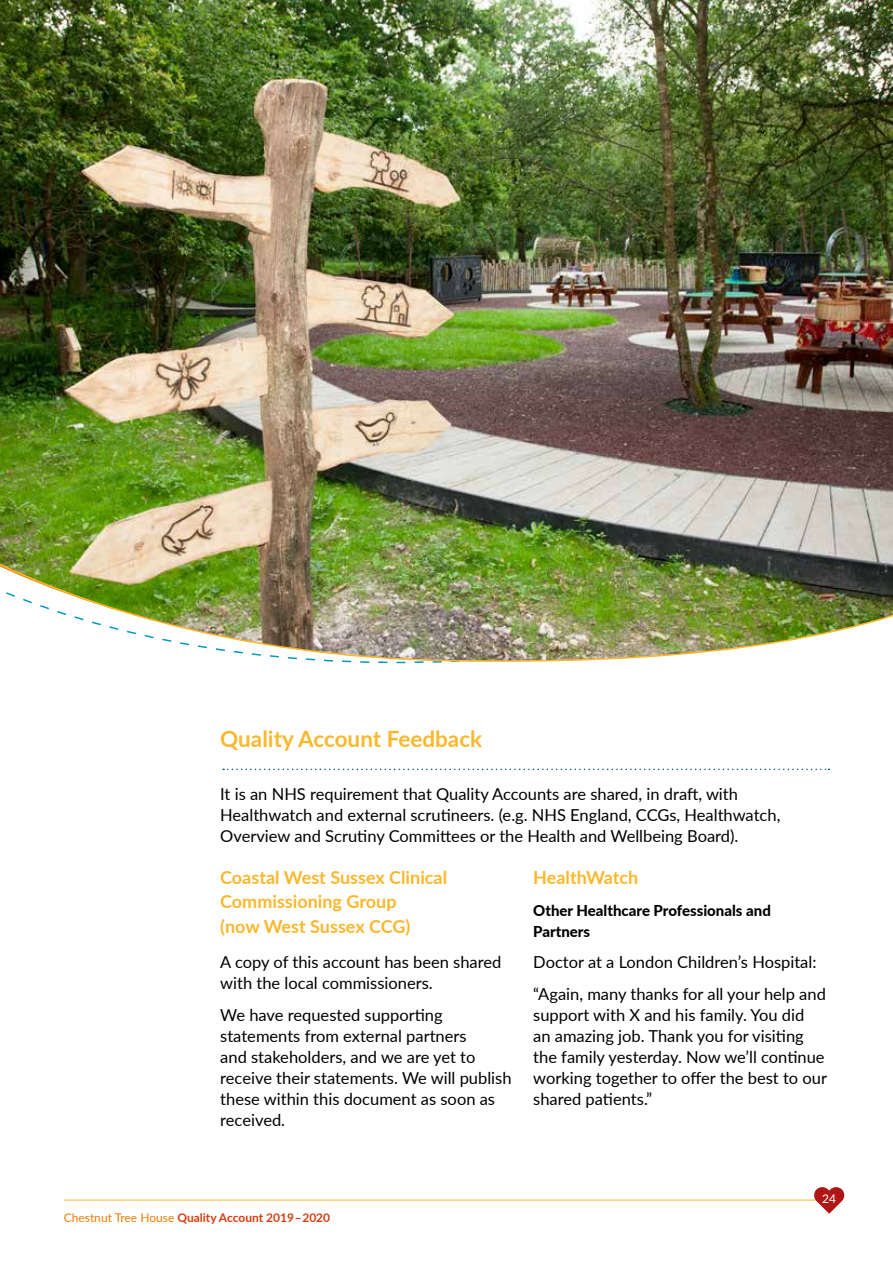
<style>
.page{position:relative;width:893px;height:1263px;background:#fff}
.page>*{position:absolute;margin:0;border:0;box-sizing:border-box;transform-origin:0 0}
.t1{font:700 22.5px "Lato";color:#fab82d}
.t2{font:700 18px/24.3px "Lato";color:#fab82d}
.t3{font:16.5px/21px "Lato";color:#000}
.t4{font:800 15px/21px "Lato";color:#000}
.t5{font:700 12px "Lato";color:#d53d0e}
.t6{font:12px "Lato";color:#fff}
.s1{font-weight:400;color:#ef7d00}
</style>
<div class="page">
<svg style="left:223px;top:769px;width:606px;height:1px"></svg>
<img style="left:0;top:0;width:893px;height:664px">
<hr style="left:64px;top:1200px;width:765px;height:1px;background:#fab82d">
<svg style="left:813px;top:1187px;width:32px;height:27px"></svg>
<h1 class="t1" style="left:220px;top:723px;width:263px">Quality Account Feedback</h1>
<p class="t3" style="left:220px;top:783px;width:562px">It is an NHS requirement that Quality Accounts are shared, in draft, with<br>Healthwatch and external scrutineers. (e.g. NHS England, CCGs, Healthwatch,<br>Overview and Scrutiny Committees or the Health and Wellbeing Board).</p>
<p class="t2" style="left:220px;top:864px;width:228px">Coastal West Sussex Clinical<br>Commissioning Group<br>(now West Sussex CCG)</p>
<p class="t3" style="left:220px;top:951px;width:283px">A copy of this account has been shared with the local commissioners.</p>
<p class="t3" style="left:220px;top:1003px;width:293px">We have requested supporting statements from external partners<br>and stakeholders, and we are yet to receive their statements. We will publish these within this document as soon as received.</p>
<p class="t2" style="left:533px;top:864px;width:107px">HealthWatch</p>
<p class="t4" style="left:533px;top:899px;width:239px">Other Healthcare Professionals and<br>Partners</p>
<p class="t3" style="left:533px;top:946px;width:294px;line-height:31.5px">Doctor at a London Children’s Hospital: “Again, many thanks for all your help and</p>
<p class="t3" style="left:533px;top:1003px;width:295px">support with X and his family. You did<br>an amazing job. Thank you for visiting the family yesterday. Now we’ll continue working together to offer the best to our shared patients.”</p>
<p class="t5" style="left:64px;top:1208px;width:268px"><span class="s1">Chestnut Tree House</span> Quality Account 2019 – 2020</p>
<p class="t6" style="left:822px;top:1190px;width:15px">24</p>
</div>
